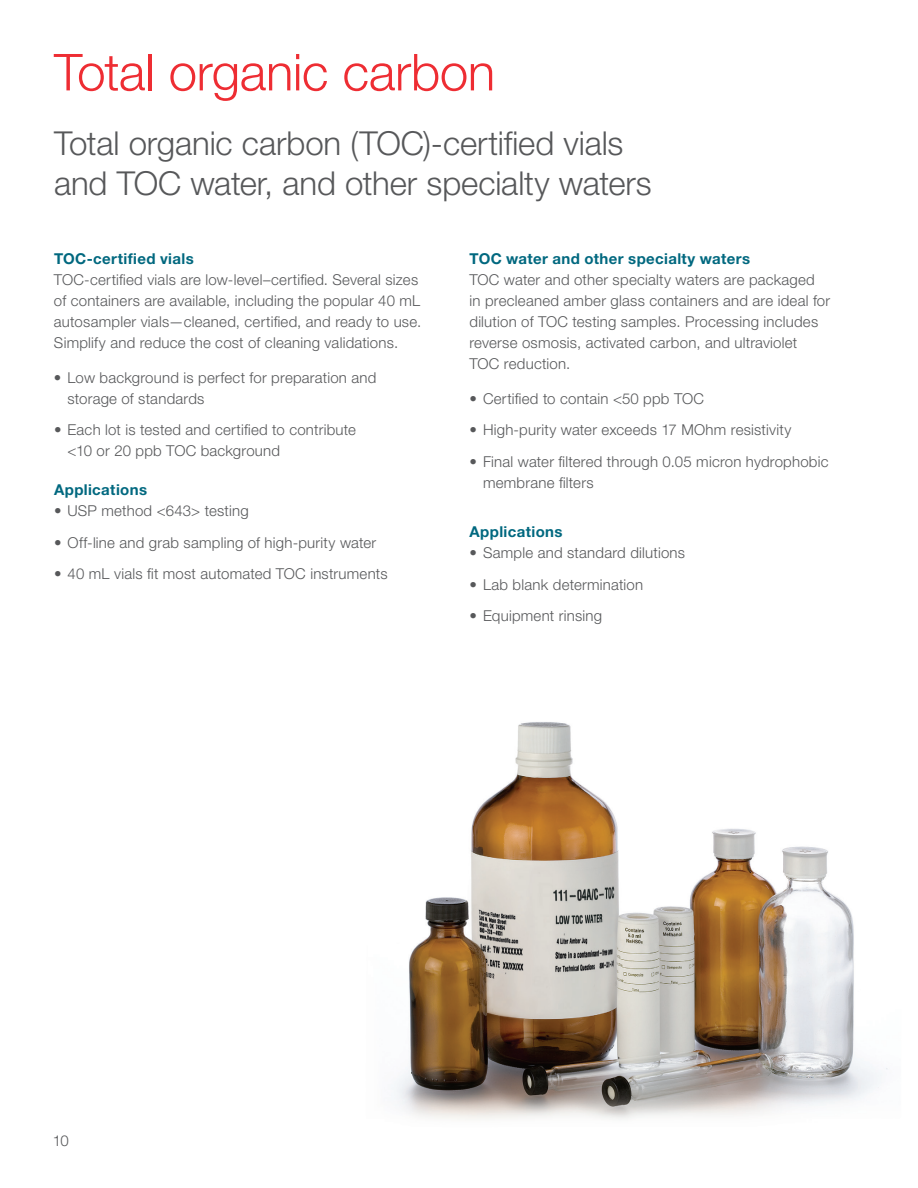
<style>
.page{position:relative;width:918px;height:1188px;background:#fff}
.page>*{position:absolute;margin:0;border:0;box-sizing:border-box;transform-origin:0 0}
.t1{font:300 51px "Helvetica Neue LT Std";letter-spacing:-.01em;color:#ee2d33}
.t2{font:300 33px/40.5px "Helvetica Neue LT Std";letter-spacing:-.005em;color:#57585a}
.t3{font:300 15px/21px "Helvetica Neue LT Std";letter-spacing:.015em;color:#57585a}
.t4{font:700 15px "Helvetica Neue LT Std";letter-spacing:.025em;color:#00687f}
</style>
<div class="page">
<img style="left:391px;top:722px;width:497px;height:397px">
<h1 class="t1" style="left:54px;top:41px;width:443px">Total organic carbon</h1>
<h2 class="t2" style="left:54px;top:122px;width:599px">Total organic carbon (TOC)-certified vials and TOC water, and other specialty waters</h2>
<p class="t4" style="left:54px;top:249px;width:141px">TOC-certified vials</p>
<p class="t3" style="left:54px;top:269px;width:369px">TOC-certified vials are low-level–certified. Several sizes of containers are available, including the popular 40 mL autosampler vials—cleaned, certified, and ready to use.<br>Simplify and reduce the cost of cleaning validations.</p>
<p class="t3" style="left:68px;top:366px;width:310px;text-indent:-14px">• Low background is perfect for preparation and storage of standards</p>
<p class="t3" style="left:68px;top:419px;width:290px;text-indent:-14px">• Each lot is tested and certified to contribute &lt;10 or 20 ppb TOC background</p>
<p class="t4" style="left:54px;top:480px;width:95px">Applications</p>
<p class="t3" style="left:54px;top:500px;width:196px">• USP method &lt;643&gt; testing</p>
<p class="t3" style="left:54px;top:531px;width:324px">• Off-line and grab sampling of high-purity water</p>
<p class="t3" style="left:54px;top:563px;width:335px">• 40 mL vials fit most automated TOC instruments</p>
<p class="t4" style="left:470px;top:249px;width:282px">TOC water and other specialty waters</p>
<p class="t3" style="left:470px;top:269px;width:362px">TOC water and other specialty waters are packaged<br>in precleaned amber glass containers and are ideal for dilution of TOC testing samples. Processing includes reverse osmosis, activated carbon, and ultraviolet TOC reduction.</p>
<p class="t3" style="left:470px;top:387px;width:236px">• Certified to contain &lt;50 ppb TOC</p>
<p class="t3" style="left:470px;top:419px;width:323px">• High-purity water exceeds 17 MOhm resistivity</p>
<p class="t3" style="left:483px;top:450px;width:347px;text-indent:-14px">• Final water filtered through 0.05 micron hydrophobic membrane filters</p>
<p class="t4" style="left:470px;top:522px;width:95px">Applications</p>
<p class="t3" style="left:470px;top:542px;width:217px">• Sample and standard dilutions</p>
<p class="t3" style="left:470px;top:573px;width:175px">• Lab blank determination</p>
<p class="t3" style="left:470px;top:605px;width:134px">• Equipment rinsing</p>
<p class="t3" style="left:53px;top:1130px;width:18px">10</p>
</div>
